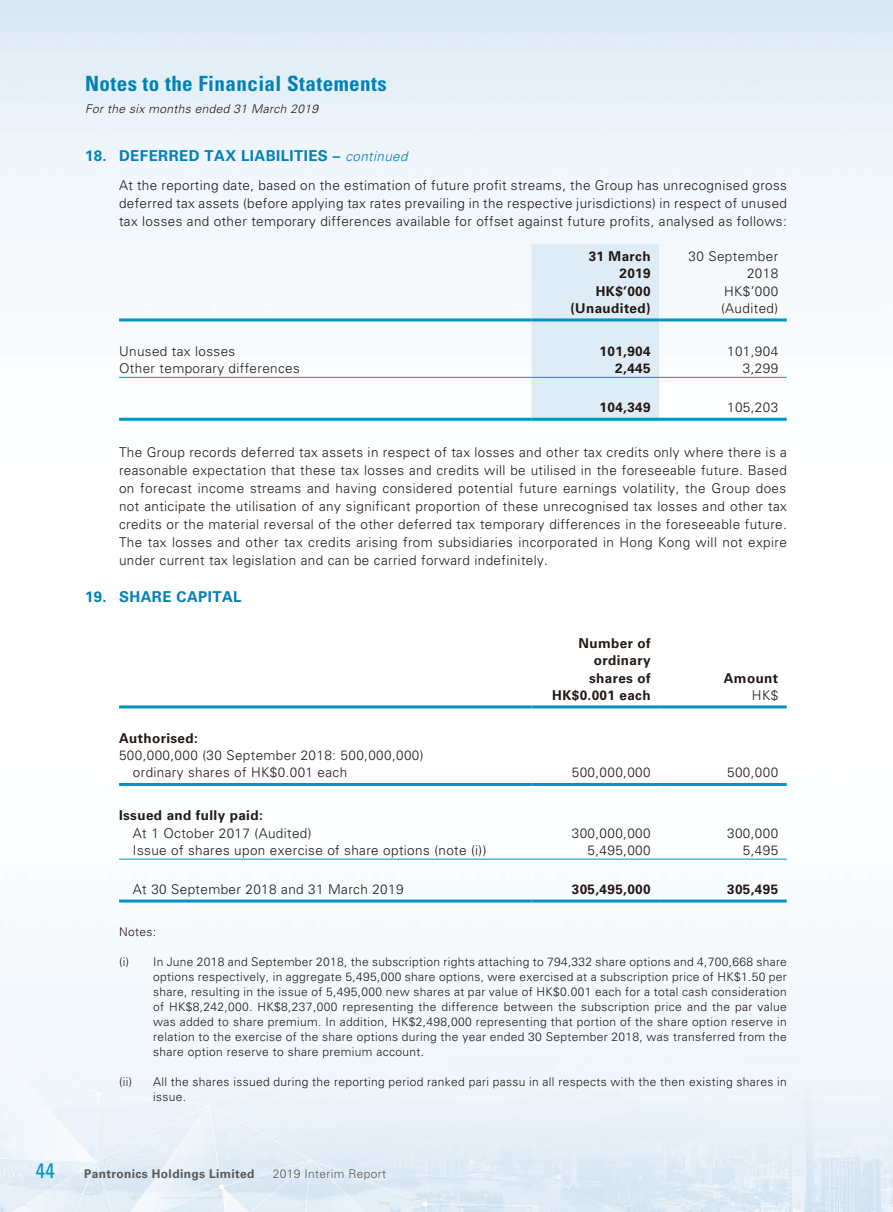
<style>
.page{position:relative;width:893px;height:1212px;background:#fff}
.page>*{position:absolute;margin:0;border:0;box-sizing:border-box;transform-origin:0 0}
.t1{font:700 condensed 21px "Univers LT Std";letter-spacing:.02em;color:#0081b8}
.t2{font:condensed 21px "Univers LT Std";color:#0094c4}
._01_Head1{font:700 15px "Univers LT Std";letter-spacing:.03em;color:#0081b8}
._00_Body{font:300 13.5px/18px "Univers LT Std";letter-spacing:.03em;color:#231916;text-align:justify}
._50_Table{font:300 13.5px "Univers LT Std";letter-spacing:.03em;color:#231916}
._50_Table-2{font:700 13.5px "Univers LT Std";letter-spacing:.03em;color:#231916}
._10_Notes{font:300 12px/15px "Univers LT Std";letter-spacing:.03em;color:#231916;text-align:justify}
.t3{font:italic 300 12px "Univers LT Std";letter-spacing:.03em;color:#231916}
.t4{font:700 12px "Univers LT Std";letter-spacing:.03em;color:#595857}
.t5{font:300 12px "Univers LT Std";letter-spacing:.03em;color:#595857}
.s1{font-weight:300;font-style:italic;font-size:13.5px}
</style>
<div class="page">
<div style="left:531px;top:244px;width:128px;height:174px;background:#dfebf5"></div>
<hr style="left:119px;top:318px;width:412px;height:3px;background:#0094c4">
<hr style="left:531px;top:318px;width:128px;height:3px;background:#0094c4">
<hr style="left:659px;top:318px;width:128px;height:3px;background:#0094c4">
<hr style="left:119px;top:377px;width:412px;height:1px;background:#0094c4">
<hr style="left:531px;top:377px;width:128px;height:1px;background:#0094c4">
<hr style="left:659px;top:377px;width:128px;height:1px;background:#0094c4">
<hr style="left:119px;top:418px;width:412px;height:3px;background:#0094c4">
<hr style="left:531px;top:418px;width:128px;height:3px;background:#0094c4">
<hr style="left:659px;top:418px;width:128px;height:3px;background:#0094c4">
<hr style="left:119px;top:705px;width:412px;height:3px;background:#0094c4">
<hr style="left:531px;top:705px;width:128px;height:3px;background:#0094c4">
<hr style="left:659px;top:705px;width:128px;height:3px;background:#0094c4">
<hr style="left:119px;top:783px;width:412px;height:3px;background:#0094c4">
<hr style="left:531px;top:783px;width:128px;height:3px;background:#0094c4">
<hr style="left:659px;top:783px;width:128px;height:3px;background:#0094c4">
<hr style="left:119px;top:859px;width:412px;height:1px;background:#0094c4">
<hr style="left:531px;top:859px;width:128px;height:1px;background:#0094c4">
<hr style="left:659px;top:859px;width:128px;height:1px;background:#0094c4">
<hr style="left:119px;top:899px;width:412px;height:3px;background:#0094c4">
<hr style="left:531px;top:899px;width:128px;height:3px;background:#0094c4">
<hr style="left:659px;top:899px;width:128px;height:3px;background:#0094c4">
<h1 class="t2" style="left:36px;top:1157px;width:21px">44</h1>
<h1 class="t1" style="left:85px;top:70px;width:303px">Notes to the Financial Statements</h1>
<p class="t3" style="left:85px;top:102px;width:235px">For the six months ended 31 March 2019</p>
<p class="_01_Head1" style="left:85px;top:147px;width:324px">18. DEFERRED TAX LIABILITIES – <span class="s1">continued</span></p>
<p class="_00_Body" style="left:119px;top:176px;width:669px">At the reporting date, based on the estimation of future profit streams, the Group has unrecognised gross deferred tax assets (before applying tax rates prevailing in the respective jurisdictions) in respect of unused tax losses and other temporary differences available for offset against future profits, analysed as follows:</p>
<p class="_50_Table-2" style="left:589px;top:248px;width:63px">31 March</p>
<p class="_50_Table" style="left:688px;top:248px;width:91px">30 September</p>
<p class="_50_Table-2" style="left:619px;top:266px;width:33px">2019</p>
<p class="_50_Table" style="left:747px;top:265px;width:33px">2018</p>
<p class="_50_Table-2" style="left:596px;top:283px;width:56px">HK$’000</p>
<p class="_50_Table" style="left:724px;top:283px;width:56px">HK$’000</p>
<p class="_50_Table-2" style="left:570px;top:300px;width:82px">(Unaudited)</p>
<p class="_50_Table" style="left:721px;top:300px;width:59px">(Audited)</p>
<p class="_50_Table" style="left:119px;top:343px;width:118px">Unused tax losses</p>
<p class="_50_Table-2" style="left:600px;top:343px;width:53px">101,904</p>
<p class="_50_Table" style="left:727px;top:343px;width:53px">101,904</p>
<p class="_50_Table" style="left:119px;top:360px;width:182px">Other temporary differences</p>
<p class="_50_Table-2" style="left:615px;top:361px;width:37px">2,445</p>
<p class="_50_Table" style="left:743px;top:360px;width:37px">3,299</p>
<p class="_50_Table-2" style="left:600px;top:400px;width:53px">104,349</p>
<p class="_50_Table" style="left:727px;top:399px;width:53px">105,203</p>
<p class="_00_Body" style="left:119px;top:443px;width:669px">The Group records deferred tax assets in respect of tax losses and other tax credits only where there is a reasonable expectation that these tax losses and credits will be utilised in the foreseeable future. Based on forecast income streams and having considered potential future earnings volatility, the Group does not anticipate the utilisation of any significant proportion of these unrecognised tax losses and other tax credits or the material reversal of the other deferred tax temporary differences in the foreseeable future.<br>The tax losses and other tax credits arising from subsidiaries incorporated in Hong Kong will not expire under current tax legislation and can be carried forward indefinitely.</p>
<p class="_01_Head1" style="left:85px;top:588px;width:158px">19. SHARE CAPITAL</p>
<p class="_50_Table-2" style="left:579px;top:635px;width:74px">Number of</p>
<p class="_50_Table-2" style="left:594px;top:653px;width:58px">ordinary</p>
<p class="_50_Table-2" style="left:589px;top:670px;width:63px">shares of</p>
<p class="_50_Table-2" style="left:552px;top:687px;width:100px">HK$0.001 each</p>
<p class="_50_Table-2" style="left:724px;top:670px;width:56px">Amount</p>
<p class="_50_Table" style="left:752px;top:687px;width:28px">HK$</p>
<p class="_50_Table-2" style="left:119px;top:730px;width:80px">Authorised:</p>
<p class="_50_Table" style="left:119px;top:747px;width:306px">500,000,000 (30 September 2018: 500,000,000)</p>
<p class="_50_Table" style="left:133px;top:764px;width:216px">ordinary shares of HK$0.001 each</p>
<p class="_50_Table" style="left:572px;top:764px;width:80px">500,000,000</p>
<p class="_50_Table" style="left:727px;top:764px;width:53px">500,000</p>
<p class="_50_Table-2" style="left:119px;top:808px;width:145px">Issued and fully paid:</p>
<p class="_50_Table" style="left:133px;top:825px;width:180px">At 1 October 2017 (Audited)</p>
<p class="_50_Table" style="left:572px;top:825px;width:80px">300,000,000</p>
<p class="_50_Table" style="left:727px;top:825px;width:53px">300,000</p>
<p class="_50_Table" style="left:133px;top:842px;width:355px">Issue of shares upon exercise of share options (note (i))</p>
<p class="_50_Table" style="left:588px;top:842px;width:65px">5,495,000</p>
<p class="_50_Table" style="left:743px;top:842px;width:37px">5,495</p>
<p class="_50_Table" style="left:133px;top:881px;width:272px">At 30 September 2018 and 31 March 2019</p>
<p class="_50_Table-2" style="left:572px;top:881px;width:80px">305,495,000</p>
<p class="_50_Table-2" style="left:727px;top:881px;width:53px">305,495</p>
<p class="_10_Notes" style="left:119px;top:924px;width:39px">Notes:</p>
<p class="_10_Notes" style="left:153px;top:954px;width:635px;text-indent:-34px">(i) In June 2018 and September 2018, the subscription rights attaching to 794,332 share options and 4,700,668 share options respectively, in aggregate 5,495,000 share options, were exercised at a subscription price of HK$1.50 per share, resulting in the issue of 5,495,000 new shares at par value of HK$0.001 each for a total cash consideration of HK$8,242,000. HK$8,237,000 representing the difference between the subscription price and the par value was added to share premium. In addition, HK$2,498,000 representing that portion of the share option reserve in relation to the exercise of the share options during the year ended 30 September 2018, was transferred from the share option reserve to share premium account.</p>
<p class="_10_Notes" style="left:153px;top:1074px;width:635px;text-indent:-34px">(ii) All the shares issued during the reporting period ranked pari passu in all respects with the then existing shares in issue.</p>
<p class="t4" style="left:84px;top:1167px;width:172px">Pantronics Holdings Limited</p>
<p class="t5" style="left:273px;top:1166px;width:115px">2019 Interim Report</p>
</div>
